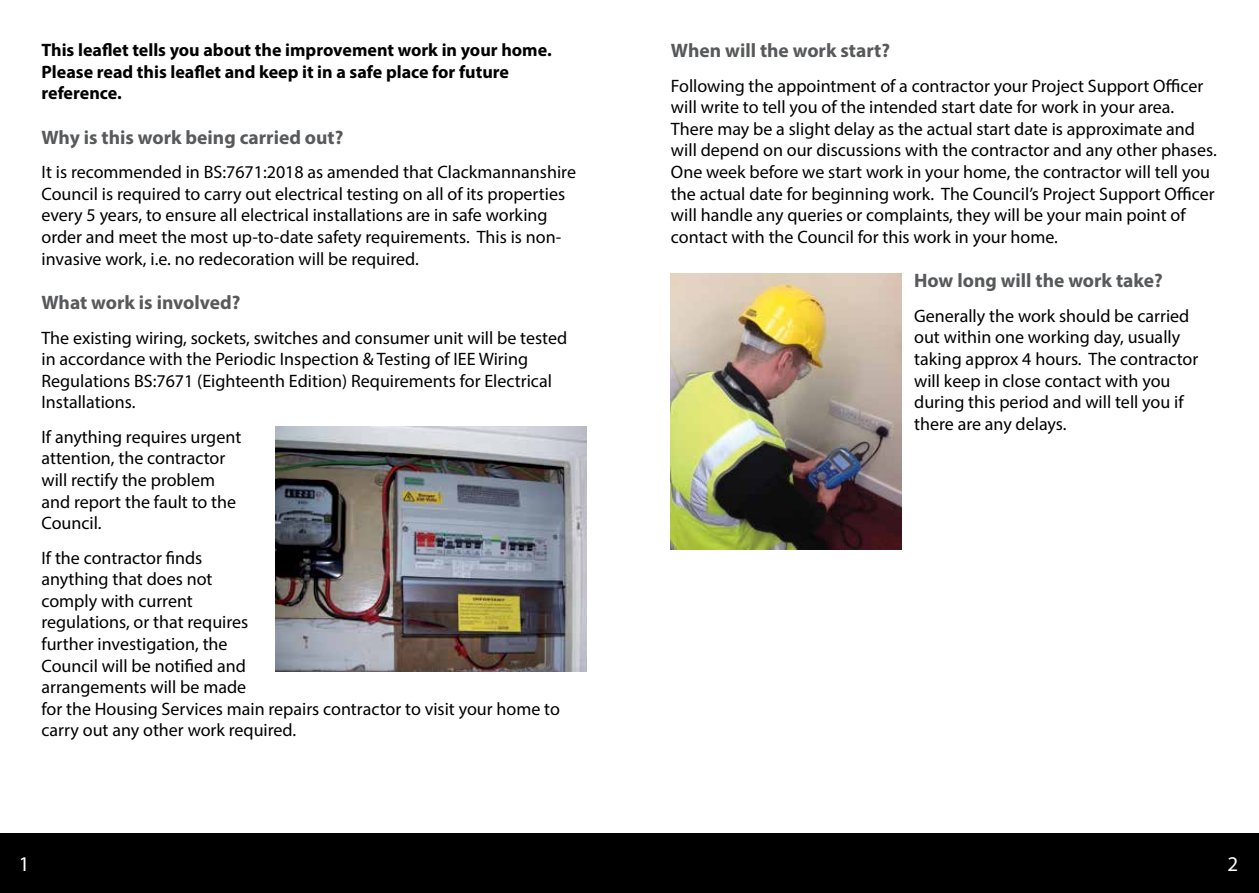
<style>
.page{position:relative;width:1259px;height:893px;background:#fff}
.page>*{position:absolute;margin:0;border:0;box-sizing:border-box;transform-origin:0 0}
.t1{font:21px "Myriad Pro";color:#fff}
.t2{font:700 19.5px "Myriad Pro";color:#58595b}
.t3{font:18px/21.6px "Myriad Pro";color:#000}
.t4{font:700 18px/21.6px "Myriad Pro";color:#000}
</style>
<div class="page">
<div style="left:0;top:833px;width:644px;height:60px;background:#000"></div>
<div style="left:612px;top:833px;width:647px;height:60px;background:#000"></div>
<img style="left:276px;top:426px;width:311px;height:246px">
<img style="left:671px;top:273px;width:230px;height:277px">
<p class="t4" style="left:41px;top:39px;width:512px">This leaflet tells you about the improvement work in your home.<br>Please read this leaflet and keep it in a safe place for future reference.</p>
<p class="t2" style="left:41px;top:125px;width:303px">Why is this work being carried out?</p>
<p class="t3" style="left:41px;top:161px;width:536px">It is recommended in BS:7671:2018 as amended that Clackmannanshire Council is required to carry out electrical testing on all of its properties every 5 years, to ensure all electrical installations are in safe working order and meet the most up-to-date safety requirements. This is non&shy;invasive work, i.e. no redecoration will be required.</p>
<p class="t2" style="left:41px;top:290px;width:200px">What work is involved?</p>
<p class="t3" style="left:41px;top:327px;width:527px">The existing wiring, sockets, switches and consumer unit will be tested in accordance with the Periodic Inspection &amp; Testing of IEE Wiring Regulations BS:7671 (Eighteenth Edition) Requirements for Electrical Installations.</p>
<p class="t3" style="left:41px;top:426px;width:201px">If anything requires urgent attention, the contractor will rectify the problem and report the fault to the<br>Council.</p>
<p class="t3" style="left:41px;top:546px;width:520px">If the contractor finds<br>anything that does not<br>comply with current<br>regulations, or that requires<br>further investigation, the<br>Council will be notified and<br>arrangements will be made<br>for the Housing Services main repairs contractor to visit your home to carry out any other work required.</p>
<p class="t1" style="left:19px;top:851px;width:12px">1</p>
<p class="t2" style="left:671px;top:38px;width:221px">When will the work start?</p>
<p class="t3" style="left:671px;top:74px;width:547px">Following the appointment of a contractor your Project Support Officer will write to tell you of the intended start date for work in your area.<br>There may be a slight delay as the actual start date is approximate and will depend on our discussions with the contractor and any other phases.<br>One week before we start work in your home, the contractor will tell you the actual date for beginning work. The Council’s Project Support Officer will handle any queries or complaints, they will be your main point of contact with the Council for this work in your home.</p>
<p class="t2" style="left:914px;top:268px;width:250px">How long will the work take?</p>
<p class="t3" style="left:914px;top:305px;width:286px">Generally the work should be carried out within one working day, usually taking approx 4 hours. The contractor will keep in close contact with you during this period and will tell you if there are any delays.</p>
<p class="t1" style="left:1227px;top:851px;width:12px">2</p>
</div>
